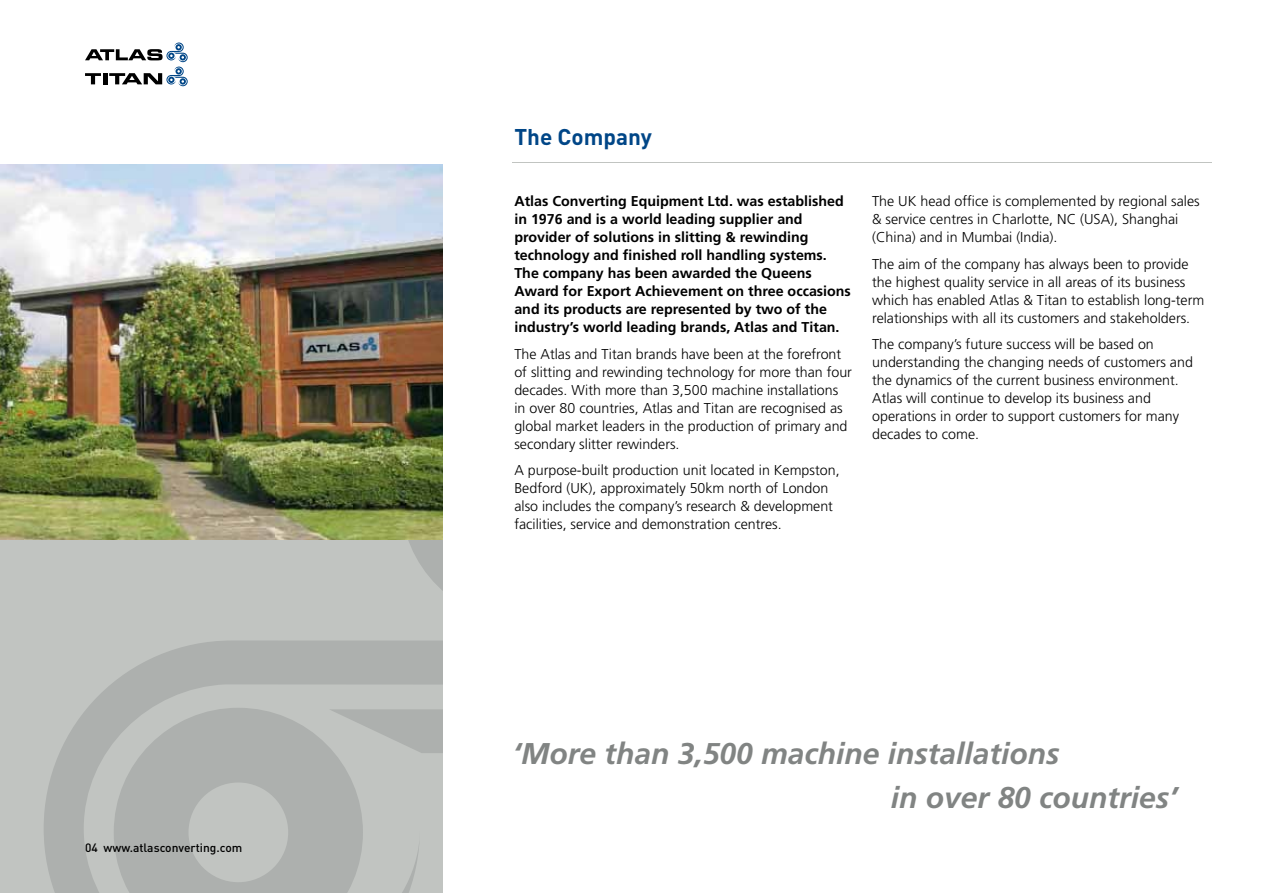
<style>
.page{position:relative;width:1263px;height:893px;background:#fff}
.page>*{position:absolute;margin:0;border:0;box-sizing:border-box;transform-origin:0 0}
.t1{font:italic 700 30px/43.2px "Frutiger";color:#818483}
.t2{font:700 22.5px "DIN";color:#004687}
.t3{font:300 14.25px/18px "Frutiger";color:#000}
.t4{font:700 14.25px/18px "Frutiger";color:#000}
.t5{font:500 12px "DIN";color:#000}
</style>
<div class="page">
<hr style="left:513px;top:162px;width:699px;height:1px;background:#c1c4c1">
<svg style="left:85px;top:43px;width:103px;height:43px"></svg>
<img style="left:0;top:165px;width:443px;height:375px">
<div style="left:0;top:540px;width:443px;height:353px;background:#c1c4c1"></div>
<svg style="left:44px;top:540px;width:399px;height:353px"></svg>
<svg style="left:114px;top:708px;width:249px;height:185px;fill:#adb0ae"></svg>
<p class="t5" style="left:85px;top:840px;width:159px">04 www.atlasconverting.com</p>
<h2 class="t2" style="left:514px;top:123px;width:139px">The Company</h2>
<p class="t4" style="left:514px;top:192px;width:338px">Atlas Converting Equipment Ltd. was established in 1976 and is a world leading supplier and provider of solutions in slitting &amp; rewinding technology and finished roll handling systems.<br>The company has been awarded the Queens Award for Export Achievement on three occasions and its products are represented by two of the industry’s world leading brands, Atlas and Titan.</p>
<p class="t3" style="left:514px;top:345px;width:339px">The Atlas and Titan brands have been at the forefront of slitting and rewinding technology for more than four decades. With more than 3,500 machine installations in over 80 countries, Atlas and Titan are recognised as global market leaders in the production of primary and secondary slitter rewinders.</p>
<p class="t3" style="left:514px;top:461px;width:327px">A purpose-built production unit located in Kempston, Bedford (UK), approximately 50km north of London also includes the company’s research &amp; development facilities, service and demonstration centres.</p>
<p class="t3" style="left:872px;top:192px;width:329px">The UK head office is complemented by regional sales &amp; service centres in Charlotte, NC (USA), Shanghai (China) and in Mumbai (India).</p>
<p class="t3" style="left:872px;top:255px;width:334px">The aim of the company has always been to provide the highest quality service in all areas of its business which has enabled Atlas &amp; Titan to establish long-term relationships with all its customers and stakeholders.</p>
<p class="t3" style="left:872px;top:335px;width:322px">The company’s future success will be based on understanding the changing needs of customers and the dynamics of the current business environment.<br>Atlas will continue to develop its business and operations in order to support customers for many decades to come.</p>
<h1 class="t1" style="left:891px;top:732px;width:288px;text-indent:-378px">‘More than 3,500 machine installations<br>in over 80 countries’</h1>
</div>
